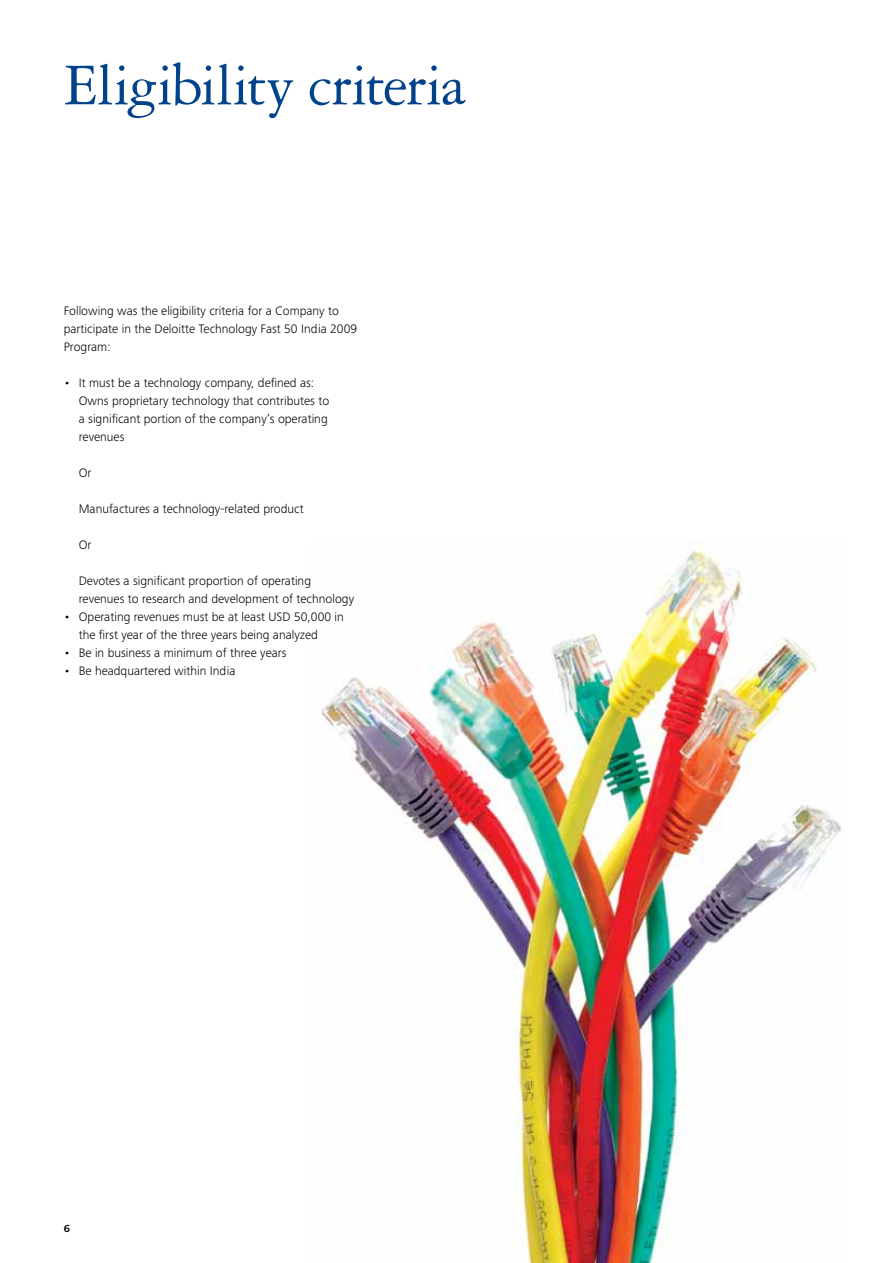
<style>
.page{position:relative;width:893px;height:1263px;background:#fff}
.page>*{position:absolute;margin:0;border:0;box-sizing:border-box;transform-origin:0 0}
.t1{font:63px "Garamond 3 LT Std";letter-spacing:-.035em;color:#00438b}
.t2{font:300 12.75px/18px "Frutiger Next Pro";color:#000}
.t3{font:700 10.5px "Frutiger Next Pro";color:#000}
</style>
<div class="page">
<img style="left:321px;top:544px;width:521px;height:719px">
<h1 class="t1" style="left:64px;top:51px;width:403px">Eligibility criteria</h1>
<p class="t2" style="left:64px;top:302px;width:295px">Following was the eligibility criteria for a Company to participate in the Deloitte Technology Fast 50 India 2009<br>Program:</p>
<p class="t2" style="left:79px;top:374px;width:252px;text-indent:-15px">• It must be a technology company, defined as:<br>Owns proprietary technology that contributes to a significant portion of the company’s operating revenues</p>
<p class="t2" style="left:79px;top:464px;width:14px">Or</p>
<p class="t2" style="left:79px;top:500px;width:226px">Manufactures a technology-related product</p>
<p class="t2" style="left:79px;top:536px;width:14px">Or</p>
<p class="t2" style="left:79px;top:572px;width:277px">Devotes a significant proportion of operating revenues to research and development of technology</p>
<p class="t2" style="left:79px;top:608px;width:267px;text-indent:-15px">• Operating revenues must be at least USD 50,000 in the first year of the three years being analyzed</p>
<p class="t2" style="left:64px;top:644px;width:224px">• Be in business a minimum of three years</p>
<p class="t2" style="left:64px;top:662px;width:173px">• Be headquartered within India</p>
<p class="t3" style="left:64px;top:1222px;width:8px">6</p>
</div>
